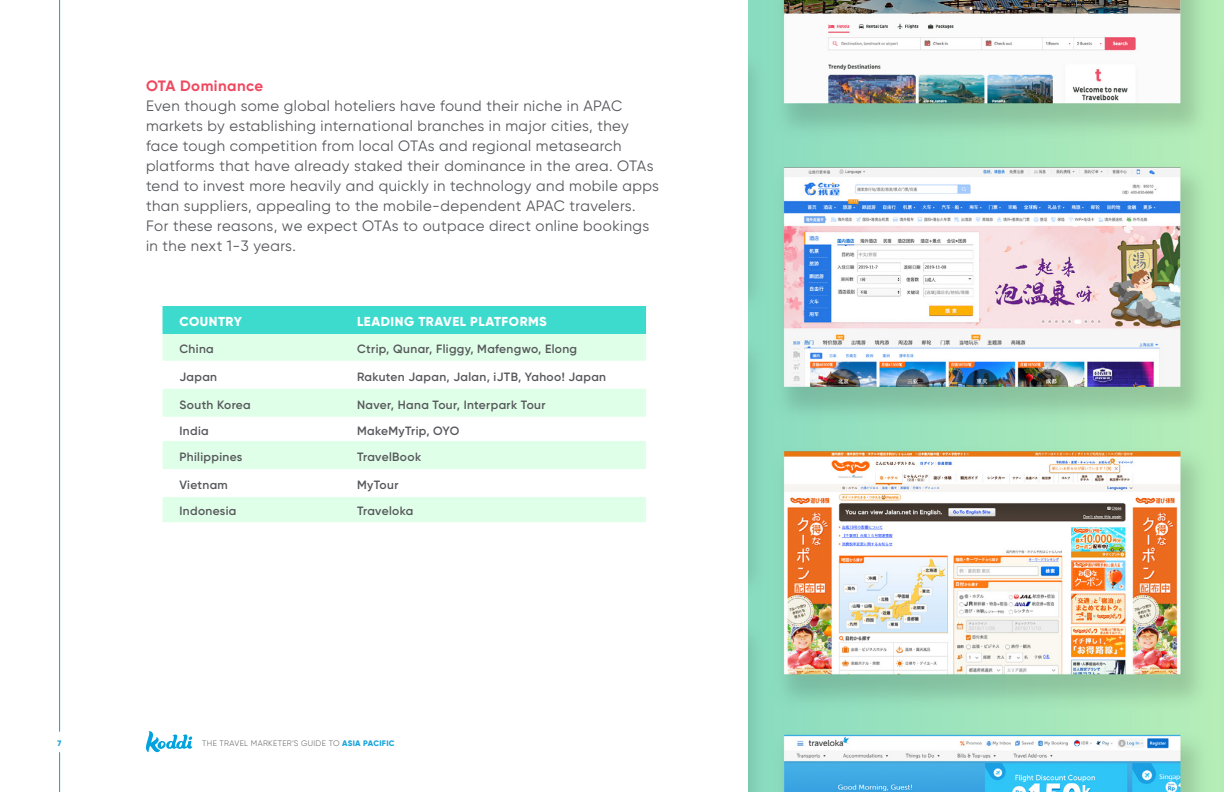
<style>
.page{position:relative;width:1224px;height:792px;background:#fff}
.page>*{position:absolute;margin:0;border:0;box-sizing:border-box;transform-origin:0 0}
.t1{font:15px/20px "Gilroy";letter-spacing:.03em;color:#56575b}
.t2{font:700 15px "Gilroy";letter-spacing:.03em;color:#ef495f}
.t3{font:800 13px "Gilroy";letter-spacing:.04em;color:#fff}
.t4{font:600 12px "Gilroy";letter-spacing:.03em;color:#56575b}
.t5{font:300 8px "Gilroy";letter-spacing:.04em;color:#56575b}
.t6{font:800 8px "Gilroy";color:#16a3db}
.s1{font-weight:800;color:#16a3db}
</style>
<div class="page">
<svg style="left:146px;top:731px;width:46px;height:21px"></svg>
<hr style="left:59px;top:0;width:1px;height:732px;background:#00a2df">
<hr style="left:59px;top:752px;width:1px;height:40px;background:#00a2df">
<img style="left:748px;top:0;width:476px;height:792px">
<div style="left:163px;top:306px;width:483px;height:28px;background:#3cdbcd"></div>
<svg style="left:163px;top:334px;width:483px;height:188px;fill:#e0ffe8"></svg>
<svg style="left:163px;top:417px;width:1px;height:24px"></svg>
<svg style="left:163px;top:361px;width:1px;height:28px"></svg>
<svg style="left:163px;top:469px;width:1px;height:28px"></svg>
<p class="t2" style="left:146px;top:76px;width:119px">OTA Dominance</p>
<p class="t1" style="left:146px;top:96px;width:515px">Even though some global hoteliers have found their niche in APAC markets by establishing international branches in major cities, they face tough competition from local OTAs and regional metasearch platforms that have already staked their dominance in the area. OTAs tend to invest more heavily and quickly in technology and mobile apps than suppliers, appealing to the mobile-dependent APAC travelers.<br>For these reasons, we expect OTAs to outpace direct online bookings in the next 1-3 years.</p>
<p class="t3" style="left:180px;top:313px;width:64px">COUNTRY</p>
<p class="t3" style="left:357px;top:313px;width:191px">LEADING TRAVEL PLATFORMS</p>
<p class="t4" style="left:180px;top:342px;width:36px">China</p>
<p class="t4" style="left:357px;top:342px;width:222px">Ctrip, Qunar, Fliggy, Mafengwo, Elong</p>
<p class="t4" style="left:180px;top:369px;width:39px">Japan</p>
<p class="t4" style="left:357px;top:369px;width:250px">Rakuten Japan, Jalan, iJTB, Yahoo! Japan</p>
<p class="t4" style="left:180px;top:397px;width:73px">South Korea</p>
<p class="t4" style="left:357px;top:397px;width:190px">Naver, Hana Tour, Interpark Tour</p>
<p class="t4" style="left:180px;top:423px;width:31px">India</p>
<p class="t4" style="left:357px;top:423px;width:104px">MakeMyTrip, OYO</p>
<p class="t4" style="left:180px;top:449px;width:64px">Philippines</p>
<p class="t4" style="left:357px;top:449px;width:66px">TravelBook</p>
<p class="t4" style="left:180px;top:477px;width:50px">Vietnam</p>
<p class="t4" style="left:357px;top:477px;width:43px">MyTour</p>
<p class="t4" style="left:180px;top:504px;width:58px">Indonesia</p>
<p class="t4" style="left:357px;top:504px;width:58px">Traveloka</p>
<p class="t6" style="left:58px;top:738px;width:5px">7</p>
<p class="t5" style="left:202px;top:738px;width:194px">THE TRAVEL MARKETER’S GUIDE TO <span class="s1">ASIA PACIFIC</span></p>
</div>
